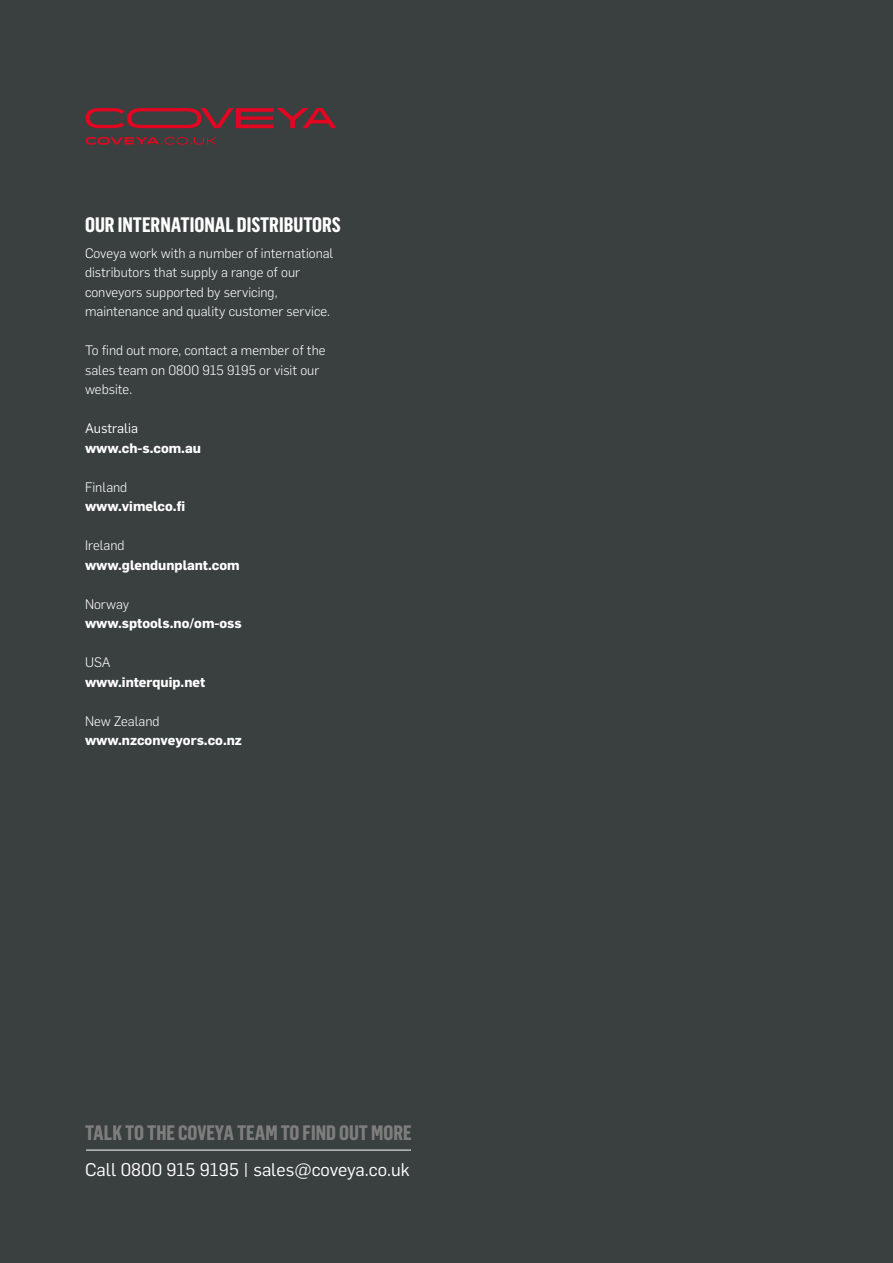
<style>
.page{position:relative;width:893px;height:1263px;background:#39403f}
.page>*{position:absolute;margin:0;border:0;box-sizing:border-box;transform-origin:0 0}
.t1{font:700 20.55px "Flama Condensed";color:#7f7e7e}
.t2{font:700 20.55px "Flama Condensed";color:#fff}
.t3{font:18px "Flama";color:#fff}
.t4{font:300 13.5px/19.5px "Flama";color:#fff}
.t5{font:700 13.5px "Flama";color:#fff}
.t6{font:13.5px "Flama";color:#fff}
</style>
<div class="page">
<svg style="left:86px;top:108px;width:250px;height:20px"></svg>
<svg style="left:86px;top:137px;width:131px;height:8px"></svg>
<hr style="left:86px;top:1150px;width:325px;height:1px;background:#fff">
<h1 class="t2" style="left:85px;top:212px;width:257px">OUR INTERNATIONAL DISTRIBUTORS</h1>
<p class="t4" style="left:85px;top:242px;width:250px">Coveya work with a number of international distributors that supply a range of our conveyors supported by servicing, maintenance and quality customer service.</p>
<p class="t4" style="left:85px;top:340px;width:242px">To find out more, contact a member of the sales team on 0800 915 9195 or visit our website.</p>
<p class="t6" style="left:85px;top:419px;width:54px">Australia</p>
<p class="t5" style="left:85px;top:440px;width:117px">www.ch-s.com.au</p>
<p class="t4" style="left:85px;top:476px;width:44px">Finland</p>
<p class="t5" style="left:85px;top:498px;width:102px">www.vimelco.fi</p>
<p class="t4" style="left:85px;top:535px;width:41px">Ireland</p>
<p class="t5" style="left:85px;top:557px;width:156px">www.glendunplant.com</p>
<p class="t4" style="left:85px;top:593px;width:46px">Norway</p>
<p class="t5" style="left:85px;top:615px;width:158px">www.sptools.no/om-oss</p>
<p class="t4" style="left:85px;top:652px;width:27px">USA</p>
<p class="t5" style="left:85px;top:674px;width:122px">www.interquip.net</p>
<p class="t4" style="left:85px;top:710px;width:76px">New Zealand</p>
<p class="t5" style="left:85px;top:732px;width:158px">www.nzconveyors.co.nz</p>
<h1 class="t1" style="left:85px;top:1120px;width:328px">TALK TO THE COVEYA TEAM TO FIND OUT MORE</h1>
<h2 class="t3" style="left:85px;top:1157px;width:326px">Call 0800 915 9195 | sales@coveya.co.uk</h2>
</div>
